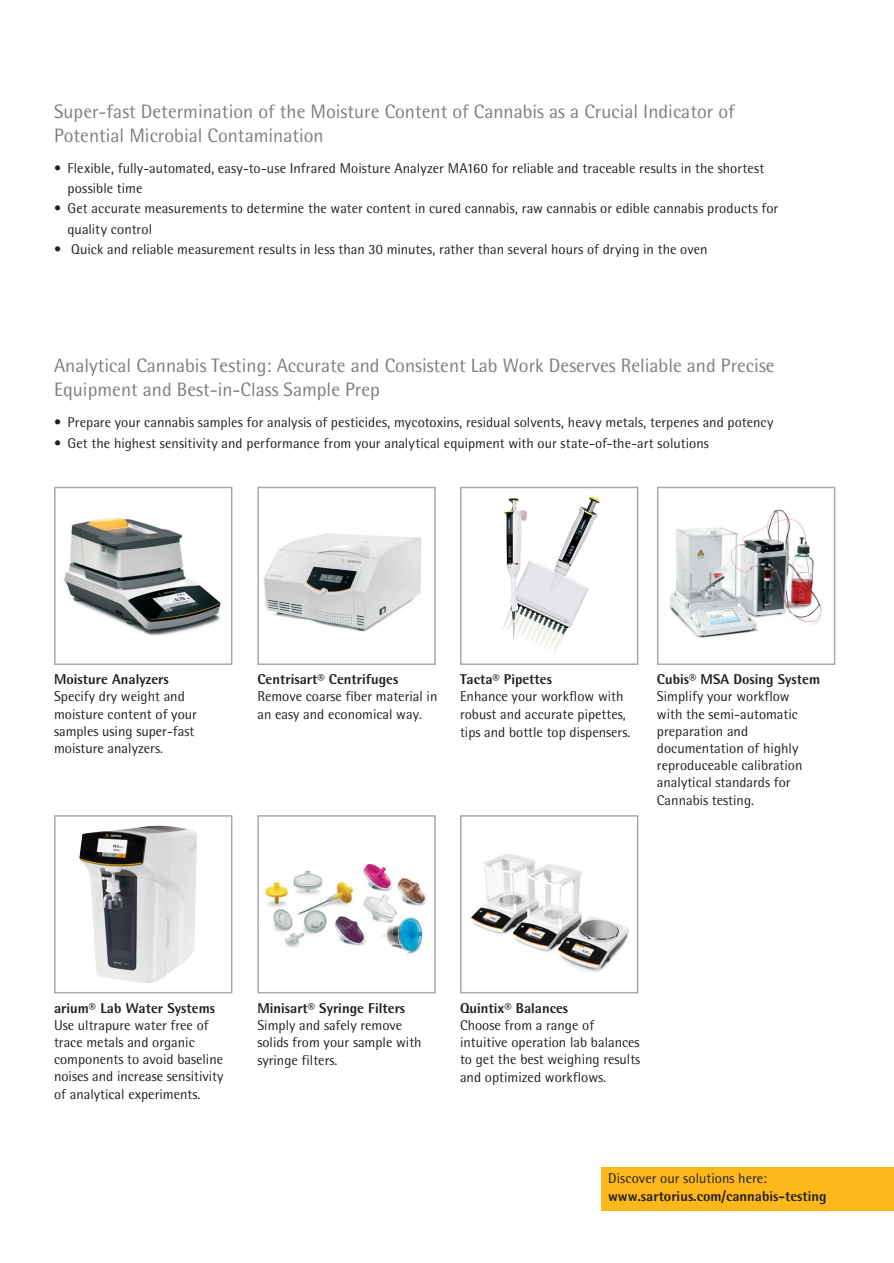
<style>
.page{position:relative;width:894px;height:1263px;background:#fff}
.page>*{position:absolute;margin:0;border:0;box-sizing:border-box;transform-origin:0 0}
.t1{font:19.5px/23.4px "Sartorius Rotis Sans 2013";color:#7c7e81}
.t2{font:14.25px/17.2px "Sartorius Rotis Sans 2013";color:#231f20}
.t3{font:800 14.25px "Sartorius Rotis Sans 2013";color:#231f20}
</style>
<div class="page">
<div style="left:601px;top:1166px;width:292px;height:44px;background:#fcb81b"></div>
<div style="left:460px;top:487px;width:178px;height:178px;border:2px solid #a8a9ad"></div>
<img style="left:528px;top:495px;width:72px;height:156px">
<img style="left:503px;top:498px;width:25px;height:142px">
<img style="left:64px;top:517px;width:157px;height:119px">
<div style="left:54px;top:487px;width:178px;height:178px;border:2px solid #a8a9ad"></div>
<img style="left:471px;top:854px;width:158px;height:118px">
<div style="left:460px;top:815px;width:178px;height:178px;border:2px solid #a8a9ad"></div>
<img style="left:265px;top:864px;width:162px;height:90px">
<div style="left:257px;top:815px;width:178px;height:178px;border:2px solid #a8a9ad"></div>
<img style="left:79px;top:825px;width:118px;height:158px">
<div style="left:54px;top:815px;width:178px;height:178px;border:2px solid #a8a9ad"></div>
<img style="left:264px;top:533px;width:157px;height:99px">
<div style="left:257px;top:487px;width:178px;height:178px;border:2px solid #a8a9ad"></div>
<img style="left:669px;top:509px;width:153px;height:129px">
<div style="left:656px;top:487px;width:179px;height:178px;border:2px solid #a8a9ad"></div>
<h1 class="t1" style="left:54px;top:100px;width:682px">Super-fast Determination of the Moisture Content of Cannabis as a Crucial Indicator of<br>Potential Microbial Contamination</h1>
<p class="t2" style="left:67px;top:158px;width:698px;line-height:20.2px;text-indent:-13px">• Flexible, fully-automated, easy-to-use Infrared Moisture Analyzer MA160 for reliable and traceable results in the shortest possible time</p>
<p class="t2" style="left:67px;top:198px;width:712px;line-height:20.2px;text-indent:-13px">• Get accurate measurements to determine the water content in cured cannabis, raw cannabis or edible cannabis products for quality control</p>
<p class="t2" style="left:54px;top:240px;width:654px">• Quick and reliable measurement results in less than 30 minutes, rather than several hours of drying in the oven</p>
<h1 class="t1" style="left:54px;top:354px;width:721px">Analytical Cannabis Testing: Accurate and Consistent Lab Work Deserves Reliable and Precise<br>Equipment and Best-in-Class Sample Prep</h1>
<p class="t2" style="left:54px;top:414px;width:720px">• Prepare your cannabis samples for analysis of pesticides, mycotoxins, residual solvents, heavy metals, terpenes and potency</p>
<p class="t2" style="left:54px;top:434px;width:656px">• Get the highest sensitivity and performance from your analytical equipment with our state-of-the-art solutions</p>
<p class="t3" style="left:54px;top:670px;width:116px">Moisture Analyzers</p>
<p class="t2" style="left:54px;top:688px;width:144px">Specify dry weight and moisture content of your samples using super-fast moisture analyzers.</p>
<p class="t3" style="left:257px;top:670px;width:142px">Centrisart® Centrifuges</p>
<p class="t2" style="left:257px;top:688px;width:181px">Remove coarse fiber material in an easy and economical way.</p>
<p class="t3" style="left:460px;top:670px;width:93px">Tacta® Pipettes</p>
<p class="t2" style="left:460px;top:687px;width:172px">Enhance your workflow with robust and accurate pipettes, tips and bottle top dispensers.</p>
<p class="t3" style="left:656px;top:670px;width:165px">Cubis® MSA Dosing System</p>
<p class="t2" style="left:656px;top:688px;width:147px">Simplify your workflow with the semi-automatic preparation and documentation of highly reproduceable calibration analytical standards for<br>Cannabis testing.</p>
<p class="t3" style="left:54px;top:998px;width:162px">arium® Lab Water Systems</p>
<p class="t2" style="left:54px;top:1016px;width:171px">Use ultrapure water free of trace metals and organic components to avoid baseline noises and increase sensitivity of analytical experiments.</p>
<p class="t3" style="left:257px;top:998px;width:149px">Minisart® Syringe Filters</p>
<p class="t2" style="left:257px;top:1016px;width:166px">Simply and safely remove solids from your sample with syringe filters.</p>
<p class="t3" style="left:460px;top:998px;width:110px">Quintix® Balances</p>
<p class="t2" style="left:460px;top:1016px;width:182px">Choose from a range of intuitive operation lab balances to get the best weighing results and optimized workflows.</p>
<p class="t2" style="left:608px;top:1169px;width:160px">Discover our solutions here:</p>
<p class="t3" style="left:608px;top:1186px;width:220px">www.sartorius.com/cannabis-testing</p>
</div>
